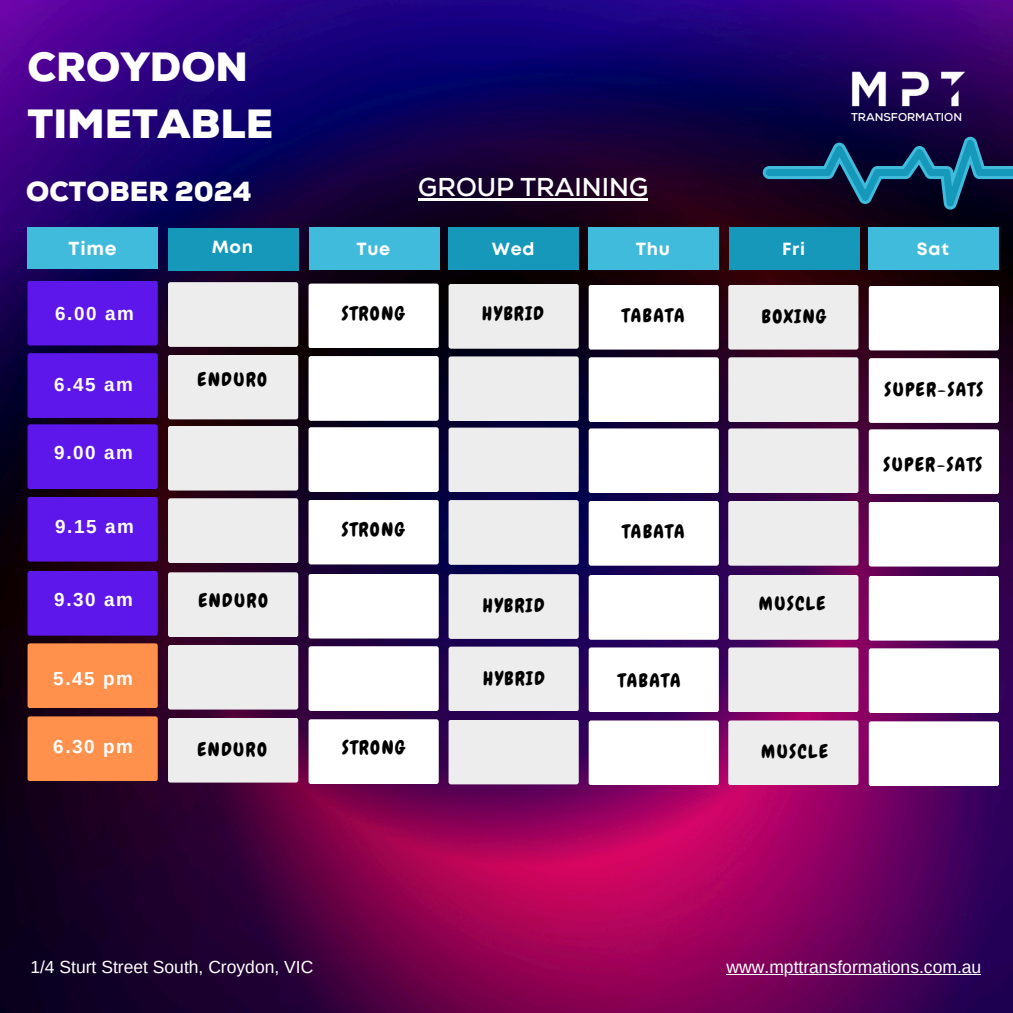
<style>
.page{position:relative;width:1013px;height:1013px;background:#fff}
.page>*{position:absolute;margin:0;border:0;box-sizing:border-box;transform-origin:0 0}
.t1{font:900 40.75px/56.5px "Nexa";color:#fff}
.t2{font:900 27.5px "Nexa";color:#fff}
.t3{font:700 25.75px "Nexa";color:#fff}
.t4{font:18.88px "Chewy";letter-spacing:.085em;color:#000}
.t5{font:700 18.88px "Arimo";letter-spacing:.085em;color:#fff}
.t6{font:700 18.88px "Mont";color:#fff}
.t7{font:700 17.62px "Mont";letter-spacing:.04em;color:#fff}
.t8{font:17.5px "Arimo";color:#fff}
.t9{font:700 11.25px "Nexa";color:#fff}
</style>
<div class="page">
<img style="left:0;top:0;width:1012px;height:1012px">
<div style="left:28px;top:281px;width:130px;height:64px;background:#5e17eb;border-radius:2px"></div>
<div style="left:28px;top:424px;width:130px;height:65px;background:#5e17eb;border-radius:2px"></div>
<div style="left:28px;top:571px;width:130px;height:64px;background:#5e17eb;border-radius:2px"></div>
<div style="left:28px;top:353px;width:130px;height:65px;background:#5e17eb;border-radius:2px"></div>
<div style="left:28px;top:497px;width:130px;height:64px;background:#5e17eb;border-radius:2px"></div>
<div style="left:28px;top:716px;width:130px;height:65px;background:#ff914d;border-radius:2px"></div>
<div style="left:28px;top:643px;width:130px;height:65px;background:#ff914d;border-radius:2px"></div>
<div style="left:168px;top:282px;width:130px;height:65px;background:#ededed;border-radius:2px"></div>
<div style="left:168px;top:426px;width:130px;height:64px;background:#ededed;border-radius:2px"></div>
<div style="left:168px;top:572px;width:130px;height:65px;background:#ededed;border-radius:2px"></div>
<div style="left:168px;top:354px;width:130px;height:65px;background:#ededed;border-radius:2px"></div>
<div style="left:168px;top:498px;width:130px;height:65px;background:#ededed;border-radius:2px"></div>
<div style="left:168px;top:717px;width:130px;height:65px;background:#ededed;border-radius:2px"></div>
<div style="left:168px;top:644px;width:130px;height:65px;background:#ededed;border-radius:2px"></div>
<div style="left:308px;top:283px;width:131px;height:65px;background:#fff;border-radius:2px"></div>
<div style="left:308px;top:427px;width:131px;height:65px;background:#fff;border-radius:2px"></div>
<div style="left:308px;top:573px;width:131px;height:65px;background:#fff;border-radius:2px"></div>
<div style="left:308px;top:356px;width:131px;height:65px;background:#fff;border-radius:2px"></div>
<div style="left:308px;top:499px;width:131px;height:65px;background:#fff;border-radius:2px"></div>
<div style="left:308px;top:719px;width:131px;height:65px;background:#fff;border-radius:2px"></div>
<div style="left:308px;top:646px;width:131px;height:65px;background:#fff;border-radius:2px"></div>
<div style="left:448px;top:284px;width:130px;height:65px;background:#ededed;border-radius:2px"></div>
<div style="left:448px;top:427px;width:130px;height:65px;background:#ededed;border-radius:2px"></div>
<div style="left:448px;top:574px;width:130px;height:65px;background:#ededed;border-radius:2px"></div>
<div style="left:448px;top:356px;width:130px;height:65px;background:#ededed;border-radius:2px"></div>
<div style="left:448px;top:500px;width:130px;height:65px;background:#ededed;border-radius:2px"></div>
<div style="left:448px;top:719px;width:130px;height:65px;background:#ededed;border-radius:2px"></div>
<div style="left:448px;top:646px;width:130px;height:65px;background:#ededed;border-radius:2px"></div>
<div style="left:588px;top:285px;width:131px;height:64px;background:#fff;border-radius:2px"></div>
<div style="left:588px;top:428px;width:131px;height:65px;background:#fff;border-radius:2px"></div>
<div style="left:588px;top:575px;width:131px;height:64px;background:#fff;border-radius:2px"></div>
<div style="left:588px;top:357px;width:131px;height:65px;background:#fff;border-radius:2px"></div>
<div style="left:588px;top:501px;width:131px;height:64px;background:#fff;border-radius:2px"></div>
<div style="left:588px;top:720px;width:131px;height:65px;background:#fff;border-radius:2px"></div>
<div style="left:588px;top:647px;width:131px;height:65px;background:#fff;border-radius:2px"></div>
<div style="left:728px;top:285px;width:130px;height:64px;background:#ededed;border-radius:2px"></div>
<div style="left:728px;top:428px;width:130px;height:65px;background:#ededed;border-radius:2px"></div>
<div style="left:728px;top:575px;width:130px;height:64px;background:#ededed;border-radius:2px"></div>
<div style="left:728px;top:357px;width:130px;height:65px;background:#ededed;border-radius:2px"></div>
<div style="left:728px;top:501px;width:130px;height:64px;background:#ededed;border-radius:2px"></div>
<div style="left:728px;top:720px;width:130px;height:65px;background:#ededed;border-radius:2px"></div>
<div style="left:728px;top:647px;width:130px;height:65px;background:#ededed;border-radius:2px"></div>
<div style="left:868px;top:286px;width:131px;height:64px;background:#fff;border-radius:2px"></div>
<div style="left:868px;top:429px;width:131px;height:65px;background:#fff;border-radius:2px"></div>
<div style="left:868px;top:576px;width:131px;height:64px;background:#fff;border-radius:2px"></div>
<div style="left:868px;top:358px;width:131px;height:65px;background:#fff;border-radius:2px"></div>
<div style="left:868px;top:502px;width:131px;height:64px;background:#fff;border-radius:2px"></div>
<div style="left:868px;top:721px;width:131px;height:65px;background:#fff;border-radius:2px"></div>
<div style="left:868px;top:648px;width:131px;height:65px;background:#fff;border-radius:2px"></div>
<div style="left:28px;top:227px;width:130px;height:41px;background:#40bbdb"></div>
<div style="left:168px;top:228px;width:130px;height:42px;background:#1698ba"></div>
<div style="left:309px;top:227px;width:130px;height:42px;background:#40bbdb"></div>
<div style="left:449px;top:227px;width:130px;height:42px;background:#1698ba"></div>
<div style="left:588px;top:227px;width:131px;height:42px;background:#40bbdb"></div>
<div style="left:729px;top:227px;width:130px;height:42px;background:#1698ba"></div>
<div style="left:868px;top:227px;width:131px;height:42px;background:#40bbdb"></div>
<hr style="left:418px;top:198px;width:230px;height:2px;background:#fff">
<img style="left:851px;top:71px;width:116px;height:37px">
<svg style="left:762px;top:137px;width:250px;height:73px"></svg>
<hr style="left:726px;top:973px;width:255px;height:1px;background:#fff">
<h3 class="t1" style="left:28px;top:40px;width:247px">CROYDON<br>TIMETABLE</h3>
<h3 class="t2" style="left:26px;top:175px;width:227px">OCTOBER 2024</h3>
<h4 class="t3" style="left:418px;top:172px;width:231px">GROUP TRAINING</h4>
<h3 class="t9" style="left:851px;top:110px;width:112px">TRANSFORMATION</h3>
<h4 class="t6" style="left:69px;top:241px;width:50px">Time</h4>
<h1 class="t7" style="left:212px;top:240px;width:43px">Mon</h1>
<h2 class="t7" style="left:356px;top:242px;width:35px">Tue</h2>
<h4 class="t7" style="left:491px;top:242px;width:44px">Wed</h4>
<h4 class="t7" style="left:635px;top:242px;width:36px">Thu</h4>
<h4 class="t7" style="left:782px;top:242px;width:24px">Fri</h4>
<h4 class="t7" style="left:916px;top:242px;width:33px">Sat</h4>
<h4 class="t5" style="left:55px;top:303px;width:80px">6.00 am</h4>
<h3 class="t4" style="left:482px;top:302px;width:63px">HYBRID</h3>
<h3 class="t4" style="left:342px;top:302px;width:64px">STRONG</h3>
<p class="t4" style="left:622px;top:303px;width:64px">TABATA</p>
<p class="t4" style="left:761px;top:304px;width:66px">BOXING</p>
<h4 class="t5" style="left:54px;top:373px;width:80px">6.45 am</h4>
<h3 class="t4" style="left:198px;top:368px;width:71px">ENDURO</h3>
<h3 class="t4" style="left:884px;top:377px;width:100px">SUPER-SATS</h3>
<h4 class="t5" style="left:54px;top:442px;width:80px">9.00 am</h4>
<h4 class="t4" style="left:883px;top:452px;width:100px">SUPER-SATS</h4>
<h4 class="t5" style="left:55px;top:516px;width:80px">9.15 am</h4>
<h3 class="t4" style="left:342px;top:518px;width:64px">STRONG</h3>
<h2 class="t4" style="left:622px;top:519px;width:64px">TABATA</h2>
<h4 class="t5" style="left:54px;top:588px;width:80px">9.30 am</h4>
<h3 class="t4" style="left:198px;top:588px;width:71px">ENDURO</h3>
<h3 class="t4" style="left:483px;top:593px;width:63px">HYBRID</h3>
<p class="t4" style="left:758px;top:592px;width:68px">MUSCLE</p>
<h3 class="t5" style="left:53px;top:668px;width:81px">5.45 pm</h3>
<h3 class="t4" style="left:483px;top:666px;width:63px">HYBRID</h3>
<h4 class="t4" style="left:618px;top:668px;width:64px">TABATA</h4>
<h3 class="t5" style="left:53px;top:736px;width:81px">6.30 pm</h3>
<h3 class="t4" style="left:197px;top:737px;width:71px">ENDURO</h3>
<h3 class="t4" style="left:342px;top:736px;width:64px">STRONG</h3>
<h4 class="t4" style="left:761px;top:739px;width:68px">MUSCLE</h4>
<h3 class="t8" style="left:30px;top:956px;width:284px">1/4 Sturt Street South, Croydon, VIC</h3>
<h3 class="t8" style="left:726px;top:956px;width:256px">www.mpttransformations.com.au</h3>
</div>
